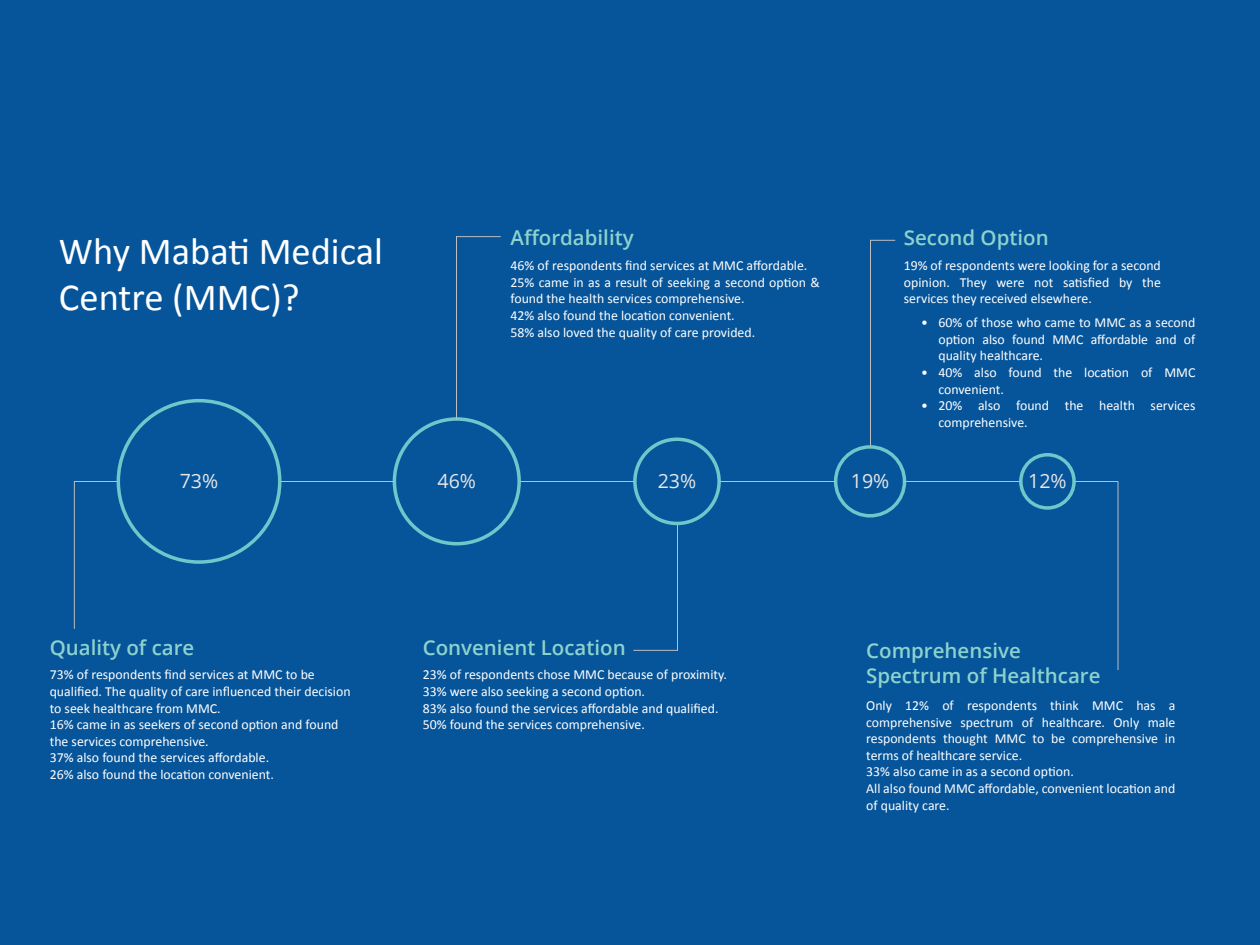
<style>
.page{position:relative;width:1260px;height:945px;background:#065499}
.page>*{position:absolute;margin:0;border:0;box-sizing:border-box;transform-origin:0 0}
.t1{font:38.5px/46.2px "Calibri";color:#fff}
.t2{font:600 20.47px/24.5px "Open Sans";color:#8cd2cd}
.t3{font:19.6px "Open Sans";color:#e6e7e8}
.t4{font:13.83px/16.6px "Calibri";color:#fff}
</style>
<div class="page">
<hr style="left:74px;top:481px;width:1px;height:148px;background:#bcbec0">
<hr style="left:74px;top:481px;width:44px;height:1px;background:#bcbec0">
<hr style="left:280px;top:481px;width:114px;height:1px;background:#bcbec0">
<hr style="left:520px;top:481px;width:115px;height:1px;background:#bcbec0">
<hr style="left:718px;top:481px;width:118px;height:1px;background:#bcbec0">
<hr style="left:904px;top:481px;width:117px;height:1px;background:#bcbec0">
<hr style="left:1118px;top:481px;width:1px;height:189px;background:#bcbec0">
<hr style="left:1074px;top:481px;width:44px;height:1px;background:#bcbec0">
<hr style="left:457px;top:237px;width:1px;height:183px;background:#bcbec0">
<hr style="left:457px;top:236px;width:44px;height:1px;background:#bcbec0">
<hr style="left:633px;top:650px;width:44px;height:1px;background:#bcbec0">
<hr style="left:677px;top:525px;width:1px;height:125px;background:#bcbec0">
<hr style="left:870px;top:240px;width:1px;height:207px;background:#bcbec0">
<svg style="left:871px;top:240px;width:24px;height:1px"></svg>
<svg style="left:117px;top:399px;width:164px;height:165px"></svg>
<svg style="left:393px;top:417px;width:128px;height:128px"></svg>
<svg style="left:633px;top:438px;width:88px;height:88px"></svg>
<svg style="left:834px;top:445px;width:72px;height:73px"></svg>
<svg style="left:1019px;top:453px;width:57px;height:57px"></svg>
<h1 class="t1" style="left:59px;top:228px;width:326px">Why Mabati Medical<br>Centre (MMC)?</h1>
<h2 class="t2" style="left:511px;top:225px;width:125px">Affordability</h2>
<p class="t4" style="left:511px;top:257px;width:311px">46% of respondents find services at MMC affordable.<br>25% came in as a result of seeking a second option &amp; found the health services comprehensive.<br>42% also found the location convenient.<br>58% also loved the quality of care provided.</p>
<h2 class="t2" style="left:904px;top:228px;width:146px">Second Option</h2>
<p class="t4" style="left:904px;top:257px;width:258px;text-align:justify">19% of respondents were looking for a second opinion. They were not satisfied by the services they received elsewhere.</p>
<p class="t4" style="left:921px;top:314px;width:8px">ï</p>
<p class="t4" style="left:938px;top:314px;width:259px">60% of those who came to MMC as a second option also found MMC affordable and of quality healthcare.<br>40% also found the location of MMC convenient.<br>20% also found the health services comprehensive.</p>
<p class="t4" style="left:921px;top:364px;width:8px">ï</p>
<p class="t4" style="left:921px;top:397px;width:8px">ï</p>
<h3 class="t3" style="left:180px;top:473px;width:40px">73%</h3>
<h3 class="t3" style="left:438px;top:473px;width:40px">46%</h3>
<h3 class="t3" style="left:658px;top:473px;width:40px">23%</h3>
<h3 class="t3" style="left:851px;top:473px;width:40px">19%</h3>
<h3 class="t3" style="left:1028px;top:473px;width:40px">12%</h3>
<h2 class="t2" style="left:50px;top:637px;width:146px">Quality of care</h2>
<p class="t4" style="left:50px;top:667px;width:302px">73% of respondents find services at MMC to be qualified. The quality of care influenced their decision to seek healthcare from MMC.<br>16% came in as seekers of second option and found the services comprehensive.<br>37% also found the services affordable.<br>26% also found the location convenient.</p>
<h2 class="t2" style="left:423px;top:637px;width:204px">Convenient Location</h2>
<p class="t4" style="left:423px;top:667px;width:306px">23% of respondents chose MMC because of proximity.<br>33% were also seeking a second option.<br>83% also found the services affordable and qualified.<br>50% found the services comprehensive.</p>
<h2 class="t2" style="left:866px;top:641px;width:236px">Comprehensive<br>Spectrum of Healthcare</h2>
<p class="t4" style="left:866px;top:697px;width:311px">Only 12% of respondents think MMC has a comprehensive spectrum of healthcare. Only male respondents thought MMC to be comprehensive in terms of healthcare service.<br>33% also came in as a second option.<br>All also found MMC affordable, convenient location and of quality care.</p>
</div>
